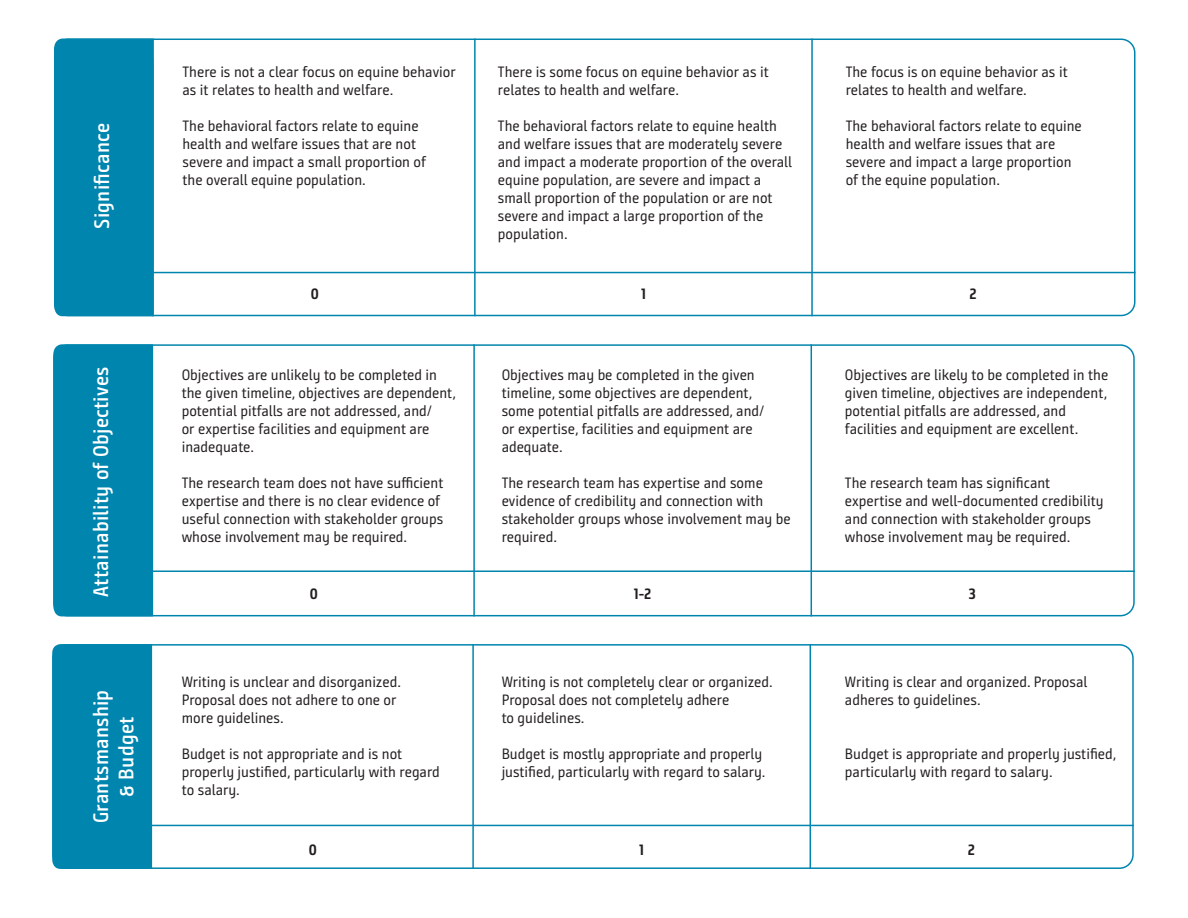
<style>
.page{position:relative;width:1188px;height:918px;background:#fff}
.page>*{position:absolute;margin:0;border:0;box-sizing:border-box;transform-origin:0 0}
.t1{font:600 21px "Bunday Sans";letter-spacing:.01em;color:#fff}
.t2{font:15px/18px "Bunday Sans";color:#231f20}
.t3{font:700 15px "Bunday Sans";color:#231f20}
</style>
<div class="page">
<div style="left:53px;top:344px;width:100px;height:272px;background:#0085ae"></div>
<div style="left:53px;top:344px;width:1082px;height:272px;border:2px solid #0085ae;border-radius:14px"></div>
<hr style="left:151px;top:371px;width:2px;height:245px;background:#0085ae">
<hr style="left:473px;top:344px;width:2px;height:272px;background:#0085ae">
<hr style="left:811px;top:344px;width:1px;height:272px;background:#0085ae">
<hr style="left:152px;top:570px;width:983px;height:2px;background:#0085ae">
<div style="left:52px;top:644px;width:100px;height:225px;background:#0085ae"></div>
<div style="left:52px;top:644px;width:1082px;height:225px;border:2px solid #0085ae;border-radius:14px"></div>
<hr style="left:150px;top:671px;width:2px;height:191px;background:#0085ae">
<hr style="left:472px;top:644px;width:2px;height:225px;background:#0085ae">
<hr style="left:810px;top:644px;width:1px;height:225px;background:#0085ae">
<hr style="left:151px;top:825px;width:983px;height:1px;background:#0085ae">
<div style="left:54px;top:39px;width:100px;height:277px;background:#0085ae"></div>
<div style="left:54px;top:39px;width:1082px;height:277px;border:2px solid #0085ae;border-radius:14px"></div>
<hr style="left:152px;top:58px;width:1px;height:258px;background:#0085ae">
<hr style="left:474px;top:39px;width:2px;height:277px;background:#0085ae">
<hr style="left:811px;top:39px;width:2px;height:277px;background:#0085ae">
<hr style="left:153px;top:272px;width:982px;height:1px;background:#0085ae">
<p class="t1" style="left:89px;top:229px;width:107px;rotate:-90deg">Significance</p>
<p class="t2" style="left:182px;top:62px;width:275px">There is not a clear focus on equine behavior as it relates to health and welfare.</p>
<p class="t2" style="left:182px;top:116px;width:245px">The behavioral factors relate to equine health and welfare issues that are not severe and impact a small proportion of</p>
<p class="t2" style="left:182px;top:170px;width:185px">the overall equine population.</p>
<p class="t2" style="left:498px;top:62px;width:272px">There is some focus on equine behavior as it relates to health and welfare.</p>
<p class="t2" style="left:498px;top:116px;width:296px">The behavioral factors relate to equine health and welfare issues that are moderately severe and impact a moderate proportion of the overall equine population, are severe and impact a small proportion of the population or are not severe and impact a large proportion of the population.</p>
<p class="t2" style="left:846px;top:62px;width:223px">The focus is on equine behavior as it relates to health and welfare.</p>
<p class="t2" style="left:846px;top:116px;width:238px">The behavioral factors relate to equine health and welfare issues that are</p>
<p class="t2" style="left:846px;top:152px;width:227px">severe and impact a large proportion</p>
<p class="t2" style="left:846px;top:170px;width:156px">of the equine population.</p>
<p class="t3" style="left:311px;top:284px;width:10px">0</p>
<p class="t3" style="left:641px;top:284px;width:6px">1</p>
<p class="t3" style="left:969px;top:284px;width:9px">2</p>
<p class="t1" style="left:88px;top:597px;width:232px;rotate:-90deg">Attainability of Objectives</p>
<p class="t2" style="left:182px;top:366px;width:276px">Objectives are unlikely to be completed in the given timeline, objectives are dependent, potential pitfalls are not addressed, and/<br>or expertise facilities and equipment are inadequate.</p>
<p class="t2" style="left:502px;top:366px;width:264px">Objectives may be completed in the given timeline, some objectives are dependent, some potential pitfalls are addressed, and/ or expertise, facilities and equipment are adequate.</p>
<p class="t2" style="left:502px;top:474px;width:291px">The research team has expertise and some evidence of credibility and connection with stakeholder groups whose involvement may be required.</p>
<p class="t2" style="left:845px;top:366px;width:265px">Objectives are likely to be completed in the given timeline, objectives are independent, potential pitfalls are addressed, and facilities and equipment are excellent.</p>
<p class="t2" style="left:845px;top:474px;width:207px">The research team has significant</p>
<p class="t2" style="left:845px;top:492px;width:260px">expertise and well-documented credibility and connection with stakeholder groups</p>
<p class="t2" style="left:845px;top:528px;width:227px">whose involvement may be required.</p>
<p class="t2" style="left:182px;top:474px;width:263px">The research team does not have sufficient expertise and there is no clear evidence of useful connection with stakeholder groups whose involvement may be required.</p>
<p class="t3" style="left:310px;top:585px;width:10px">0</p>
<p class="t3" style="left:634px;top:585px;width:19px">1-2</p>
<p class="t3" style="left:969px;top:585px;width:8px">3</p>
<p class="t1" style="left:88px;top:823px;width:135px;rotate:-90deg">Grantsmanship</p>
<p class="t1" style="left:114px;top:797px;width:81px;rotate:-90deg">&amp; Budget</p>
<p class="t2" style="left:182px;top:672px;width:221px">Writing is unclear and disorganized.<br>Proposal does not adhere to one or</p>
<p class="t2" style="left:182px;top:708px;width:104px">more guidelines.</p>
<p class="t2" style="left:182px;top:744px;width:260px">Budget is not appropriate and is not properly justified, particularly with regard to salary.</p>
<p class="t2" style="left:502px;top:672px;width:273px">Writing is not completely clear or organized.<br>Proposal does not completely adhere</p>
<p class="t2" style="left:502px;top:708px;width:84px">to guidelines.</p>
<p class="t2" style="left:502px;top:744px;width:265px">Budget is mostly appropriate and properly justified, particularly with regard to salary.</p>
<p class="t2" style="left:845px;top:672px;width:244px">Writing is clear and organized. Proposal adheres to guidelines.</p>
<p class="t2" style="left:845px;top:744px;width:273px">Budget is appropriate and properly justified, particularly with regard to salary.</p>
<p class="t3" style="left:309px;top:840px;width:10px">0</p>
<p class="t3" style="left:639px;top:840px;width:6px">1</p>
<p class="t3" style="left:968px;top:840px;width:9px">2</p>
</div>
